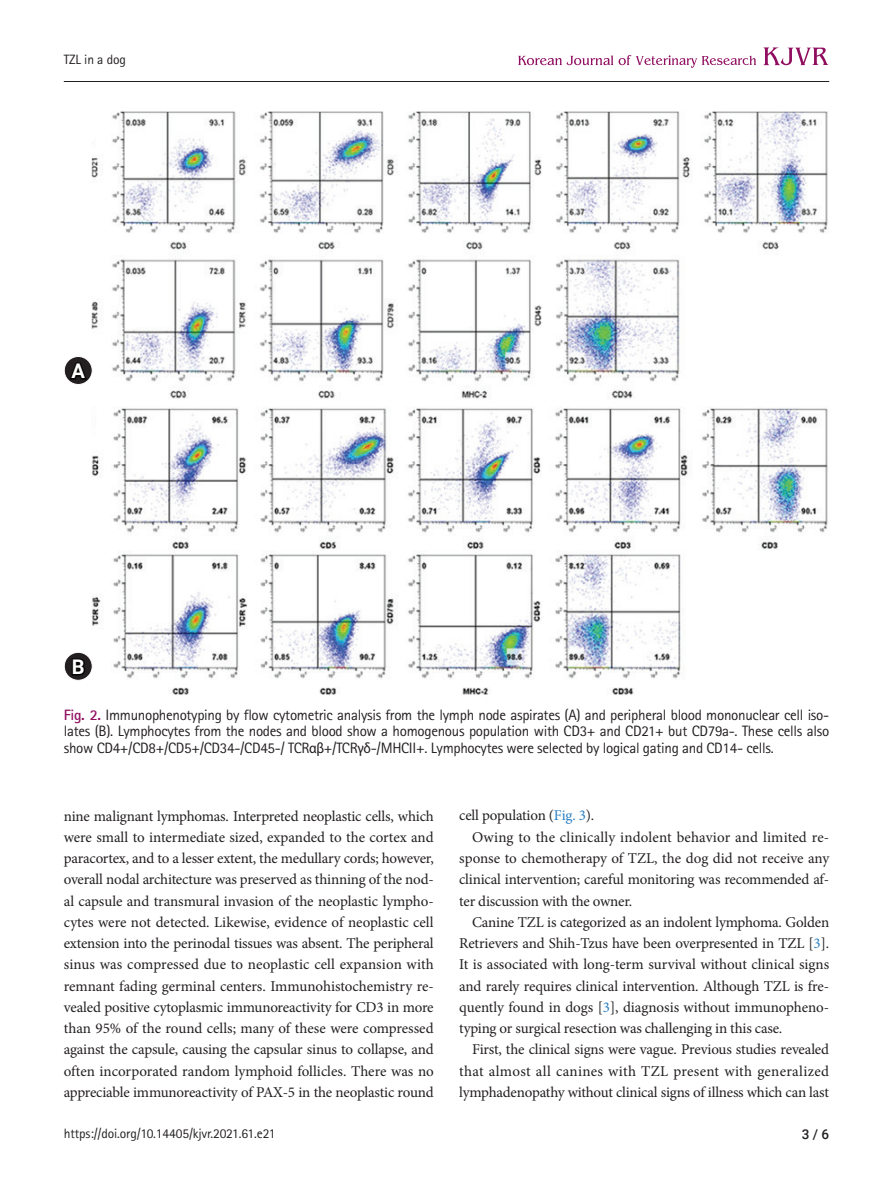
<style>
.page{position:relative;width:893px;height:1191px;background:#fff}
.page>*{position:absolute;margin:0;border:0;box-sizing:border-box;transform-origin:0 0}
.t1{font:700 20.25px "Roboto";color:#fff}
.t2{font:15px/21.3px "Minion Pro";letter-spacing:-.01em;color:#231f20;text-align:justify}
.t3{font:15px/16.5px "Rotis Sans Serif Std";letter-spacing:-.02em;color:#231f20;text-align:justify}
.t4{font:15px "Minion Pro";letter-spacing:.01em;color:#231f20}
.t5{font:15px "Minion Pro";letter-spacing:.02em;color:#231f20}
.t6{font:13.5px "Rotis Sans Serif Std";letter-spacing:-.01em;color:#231f20}
.t7{font:500 13.5px "Roboto";color:#231f20}
.s1{font-weight:700;color:#900e60}
.s2{font-family:"Myriad Pro";font-stretch:semi-condensed}
.s3{color:#2a80c3}
</style>
<div class="page">
<hr style="left:64px;top:81px;width:765px;height:1px;background:#231f20">
<svg style="left:763px;top:47px;width:65px;height:18px"></svg>
<svg style="left:518px;top:55px;width:238px;height:13px"></svg>
<img style="left:91px;top:111px;width:737px;height:584px">
<svg style="left:64px;top:356px;width:28px;height:28px"></svg>
<div style="left:64px;top:356px;width:29px;height:29px;border:1px solid #fff;border-radius:50%"></div>
<svg style="left:68px;top:361px;width:21px;height:21px"></svg>
<svg style="left:64px;top:652px;width:28px;height:28px"></svg>
<div style="left:64px;top:652px;width:29px;height:29px;border:1px solid #fff;border-radius:50%"></div>
<svg style="left:70px;top:656px;width:17px;height:21px"></svg>
<p class="t6" style="left:64px;top:51px;width:64px">TZL in a dog</p>
<h1 class="t1" style="left:71px;top:357px;width:15px">A</h1>
<h1 class="t1" style="left:72px;top:652px;width:14px">B</h1>
<p class="t3" style="left:64px;top:706px;width:767px"><span class="s1">Fig. 2.</span> Immunophenotyping by flow cytometric analysis from the lymph node aspirates (A) and peripheral blood mononuclear cell iso&shy;lates (B). Lymphocytes from the nodes and blood show a homogenous population with CD3+ and CD21+ but CD79a-. These cells also show CD4+/CD8+/CD5+/CD34-/CD45-/ TCR<span class="s2">αβ</span>+/TCR<span class="s2">γδ</span>-/MHCII+. Lymphocytes were selected by logical gating and CD14- cells.</p>
<p class="t2" style="left:64px;top:805px;width:372px">nine malignant lymphomas. Interpreted neoplastic cells, which were small to intermediate sized, expanded to the cortex and paracortex, and to a lesser extent, the medullary cords; however, overall nodal architecture was preserved as thinning of the nod&shy;al capsule and transmural invasion of the neoplastic lympho&shy;cytes were not detected. Likewise, evidence of neoplastic cell extension into the perinodal tissues was absent. The peripheral sinus was compressed due to neoplastic cell expansion with remnant fading germinal centers. Immunohistochemistry re&shy;vealed positive cytoplasmic immunoreactivity for CD3 in more than 95% of the round cells; many of these were compressed against the capsule, causing the capsular sinus to collapse, and often incorporated random lymphoid follicles. There was no appreciable immunoreactivity of PAX-5 in the neoplastic round</p>
<p class="t2" style="left:459px;top:805px;width:136px">cell population (<span class="s3">Fig. 3</span>).</p>
<p class="t4" style="left:472px;top:827px;width:359px">Owing to the clinically indolent behavior and limited re-</p>
<p class="t2" style="left:459px;top:847px;width:372px">sponse to chemotherapy of TZL, the dog did not receive any</p>
<p class="t2" style="left:459px;top:869px;width:371px">clinical intervention; careful monitoring was recommended af-</p>
<p class="t2" style="left:459px;top:890px;width:175px">ter discussion with the owner.</p>
<p class="t2" style="left:472px;top:911px;width:359px">Canine TZL is categorized as an indolent lymphoma. Golden</p>
<p class="t2" style="left:459px;top:932px;width:371px">Retrievers and Shih-Tzus have been overpresented in TZL [<span class="s3">3</span>].</p>
<p class="t2" style="left:459px;top:954px;width:371px">It is associated with long-term survival without clinical signs</p>
<p class="t2" style="left:459px;top:975px;width:371px">and rarely requires clinical intervention. Although TZL is fre-</p>
<p class="t2" style="left:459px;top:996px;width:371px">quently found in dogs [<span class="s3">3</span>], diagnosis without immunopheno-</p>
<p class="t2" style="left:459px;top:1017px;width:325px">typing or surgical resection was challenging in this case.</p>
<p class="t2" style="left:472px;top:1039px;width:359px">First, the clinical signs were vague. Previous studies revealed</p>
<p class="t5" style="left:459px;top:1060px;width:371px">that almost all canines with TZL present with generalized</p>
<p class="t2" style="left:459px;top:1081px;width:371px">lymphadenopathy without clinical signs of illness which can last</p>
<p class="t6" style="left:64px;top:1125px;width:213px">https://doi.org/10.14405/kjvr.2021.61.e21</p>
<p class="t7" style="left:802px;top:1124px;width:29px">3 / 6</p>
</div>
